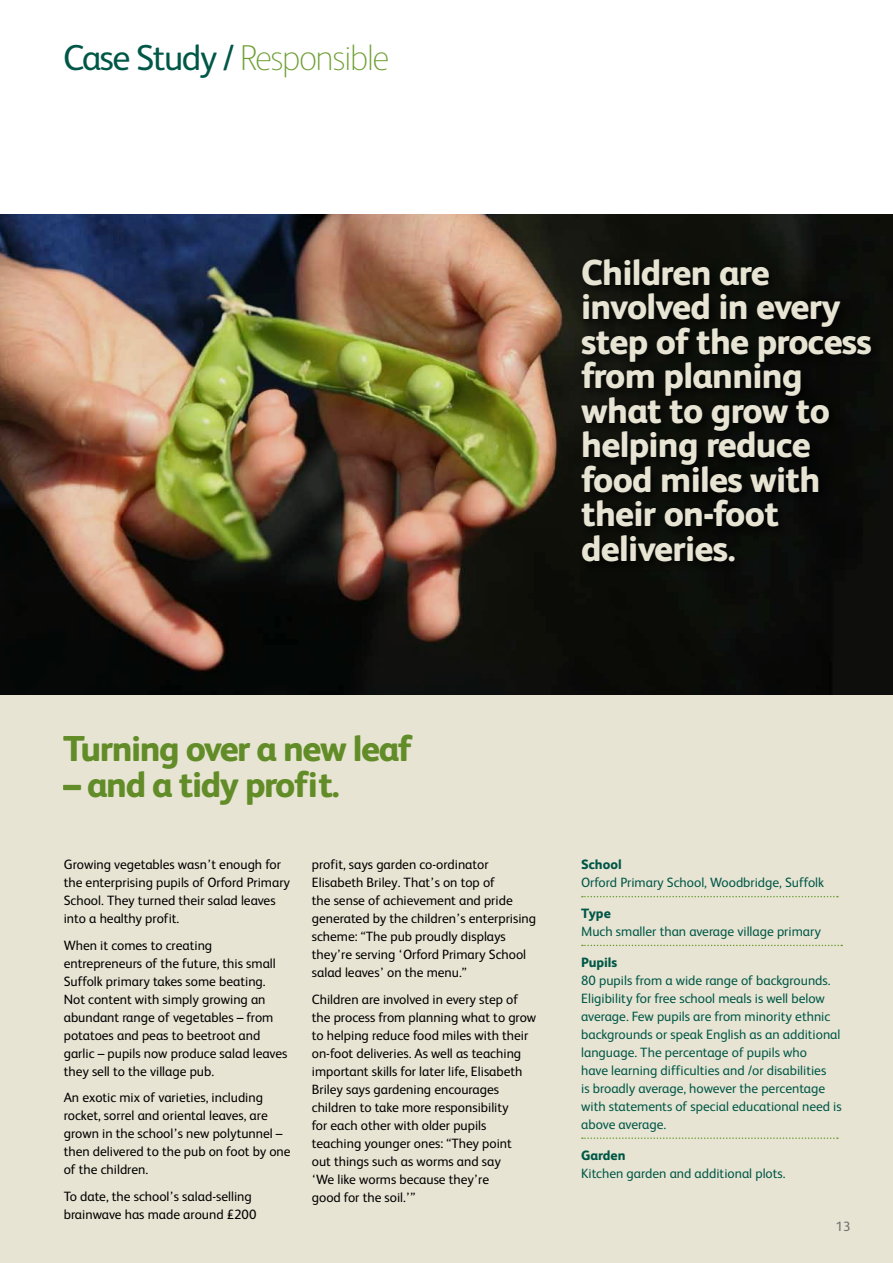
<style>
.page{position:relative;width:893px;height:1263px;background:#fff}
.page>*{position:absolute;margin:0;border:0;box-sizing:border-box;transform-origin:0 0}
.t1{font:800 36px/34.5px "FS Albert";letter-spacing:-.02em;color:#e7e4d3}
.t2{font:800 36px "FS Albert";letter-spacing:-.04em;color:#6d9d31}
.t3{font:100 36px "FS Albert";letter-spacing:-.04em;color:#6d9d31}
.t4{font:13.5px/18px "FS Albert";color:#000}
.t5{font:13.5px/18px "FS Albert";color:#005747}
.t6{font:800 13.5px "FS Albert";color:#005747}
.t7{font:13.5px "FS Albert";color:#6d6e71}
.s1{font-weight:400;color:#005747}
</style>
<div class="page">
<div style="left:0;top:214px;width:893px;height:1049px;background:#e7e4d3"></div>
<svg style="left:582px;top:896px;width:256px;height:1px"></svg>
<svg style="left:582px;top:945px;width:260px;height:1px"></svg>
<svg style="left:582px;top:1137px;width:256px;height:2px"></svg>
<img style="left:0;top:214px;width:893px;height:480px">
<div style="left:577px;top:255px;width:305px;height:318px;background:#0a0b08"></div>
<h1 class="t3" style="left:63px;top:37px;width:328px"><span class="s1">Case Study /</span> Responsible</h1>
<h1 class="t1" style="left:581px;top:254px;width:292px">Children are involved in every step of the process from planning what to grow to helping reduce food miles with their on-foot deliveries.</h1>
<h1 class="t2" style="left:63px;top:727px;width:350px">Turning over a new leaf</h1>
<h1 class="t2" style="left:63px;top:763px;width:278px">– and a tidy profit.</h1>
<p class="t4" style="left:64px;top:856px;width:228px">Growing vegetables wasn’t enough for the enterprising pupils of Orford Primary School. They turned their salad leaves into a healthy profit.</p>
<p class="t4" style="left:64px;top:936px;width:225px">When it comes to creating entrepreneurs of the future, this small Suffolk primary takes some beating.<br>Not content with simply growing an abundant range of vegetables – from potatoes and peas to beetroot and garlic – pupils now produce salad leaves they sell to the village pub.</p>
<p class="t4" style="left:64px;top:1089px;width:228px">An exotic mix of varieties, including rocket, sorrel and oriental leaves, are grown in the school’s new polytunnel – then delivered to the pub on foot by one of the children.</p>
<p class="t4" style="left:64px;top:1187px;width:194px">To date, the school’s salad-selling brainwave has made around £200</p>
<p class="t4" style="left:312px;top:856px;width:226px">profit, says garden co-ordinator Elisabeth Briley. That’s on top of<br>the sense of achievement and pride generated by the children’s enterprising scheme: “The pub proudly displays they’re serving ‘Orford Primary School salad leaves’ on the menu.”</p>
<p class="t4" style="left:312px;top:990px;width:226px">Children are involved in every step of the process from planning what to grow to helping reduce food miles with their on-foot deliveries. As well as teaching important skills for later life, Elisabeth Briley says gardening encourages children to take more responsibility<br>for each other with older pupils teaching younger ones: “They point<br>out things such as worms and say<br>‘We like worms because they’re<br>good for the soil.’”</p>
<p class="t6" style="left:581px;top:857px;width:42px">School</p>
<p class="t5" style="left:581px;top:874px;width:245px">Orford Primary School, Woodbridge, Suffolk</p>
<p class="t6" style="left:581px;top:905px;width:31px">Type</p>
<p class="t5" style="left:581px;top:922px;width:241px">Much smaller than average village primary</p>
<p class="t6" style="left:581px;top:954px;width:38px">Pupils</p>
<p class="t5" style="left:581px;top:971px;width:262px">80 pupils from a wide range of backgrounds.<br>Eligibility for free school meals is well below average. Few pupils are from minority ethnic backgrounds or speak English as an additional language. The percentage of pupils who<br>have learning difficulties and /or disabilities<br>is broadly average, however the percentage with statements of special educational need is above average.</p>
<p class="t6" style="left:581px;top:1147px;width:46px">Garden</p>
<p class="t5" style="left:581px;top:1164px;width:206px">Kitchen garden and additional plots.</p>
<p class="t7" style="left:836px;top:1218px;width:16px">13</p>
</div>
